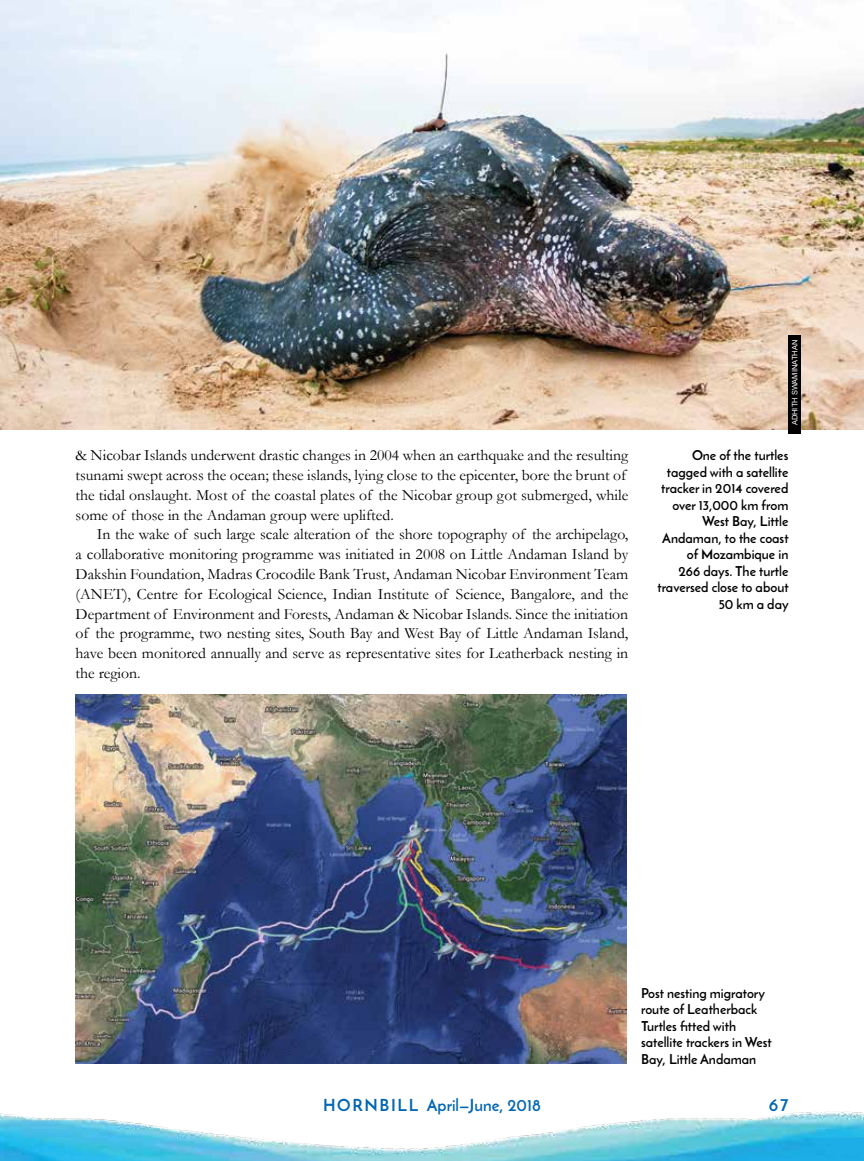
<style>
.page{position:relative;width:864px;height:1161px;background:#fff}
.page>*{position:absolute;margin:0;border:0;box-sizing:border-box;transform-origin:0 0}
.t1{font:700 18px "Josefin Sans";color:#0066b3}
.t2{font:700 16.5px "Josefin Sans";color:#0066b3}
.t3{font:15.75px/19.8px "Garamond";color:#000}
.t4{font:700 13.5px/16.5px "Josefin Sans";color:#000;text-align:right}
.t5{font:7.5px "Arial";color:#fff}
</style>
<div class="page">
<img style="left:0;top:1111px;width:864px;height:50px">
<img style="left:0;top:0;width:864px;height:430px">
<img style="left:76px;top:694px;width:551px;height:370px">
<div style="left:788px;top:335px;width:13px;height:99px;background:#000"></div>
<p class="t3" style="left:76px;top:445px;width:554px">&amp; Nicobar Islands underwent drastic changes in 2004 when an earthquake and the resulting tsunami swept across the ocean; these islands, lying close to the epicenter, bore the brunt of the tidal onslaught. Most of the coastal plates of the Nicobar group got submerged, while some of those in the Andaman group were uplifted.</p>
<p class="t3" style="left:76px;top:524px;width:554px;text-align:justify;text-indent:21px">In the wake of such large scale alteration of the shore topography of the archipelago, a collaborative monitoring programme was initiated in 2008 on Little Andaman Island by Dakshin Foundation, Madras Crocodile Bank Trust, Andaman Nicobar Environment Team (ANET), Centre for Ecological Science, Indian Institute of Science, Bangalore, and the Department of Environment and Forests, Andaman &amp; Nicobar Islands. Since the initiation of the programme, two nesting sites, South Bay and West Bay of Little Andaman Island, have been monitored annually and serve as representative sites for Leatherback nesting in the region.</p>
<p class="t5" style="left:790px;top:425px;width:87px;rotate:-90deg">ADHITH SWAMINATHAN</p>
<p class="t4" style="left:657px;top:447px;width:133px">One of the turtles tagged with a satellite tracker in 2014 covered over 13,000 km from<br>West Bay, Little<br>Andaman, to the coast of Mozambique in<br>266 days. The turtle traversed close to about<br>50 km a day</p>
<p class="t4" style="left:641px;top:985px;width:132px;text-align:left">Post nesting migratory route of Leatherback<br>Turtles fitted with satellite trackers in West<br>Bay, Little Andaman</p>
<p class="t2" style="left:323px;top:1095px;width:219px">HORNBILL April—June, 2018</p>
<p class="t1" style="left:769px;top:1094px;width:21px">67</p>
</div>
